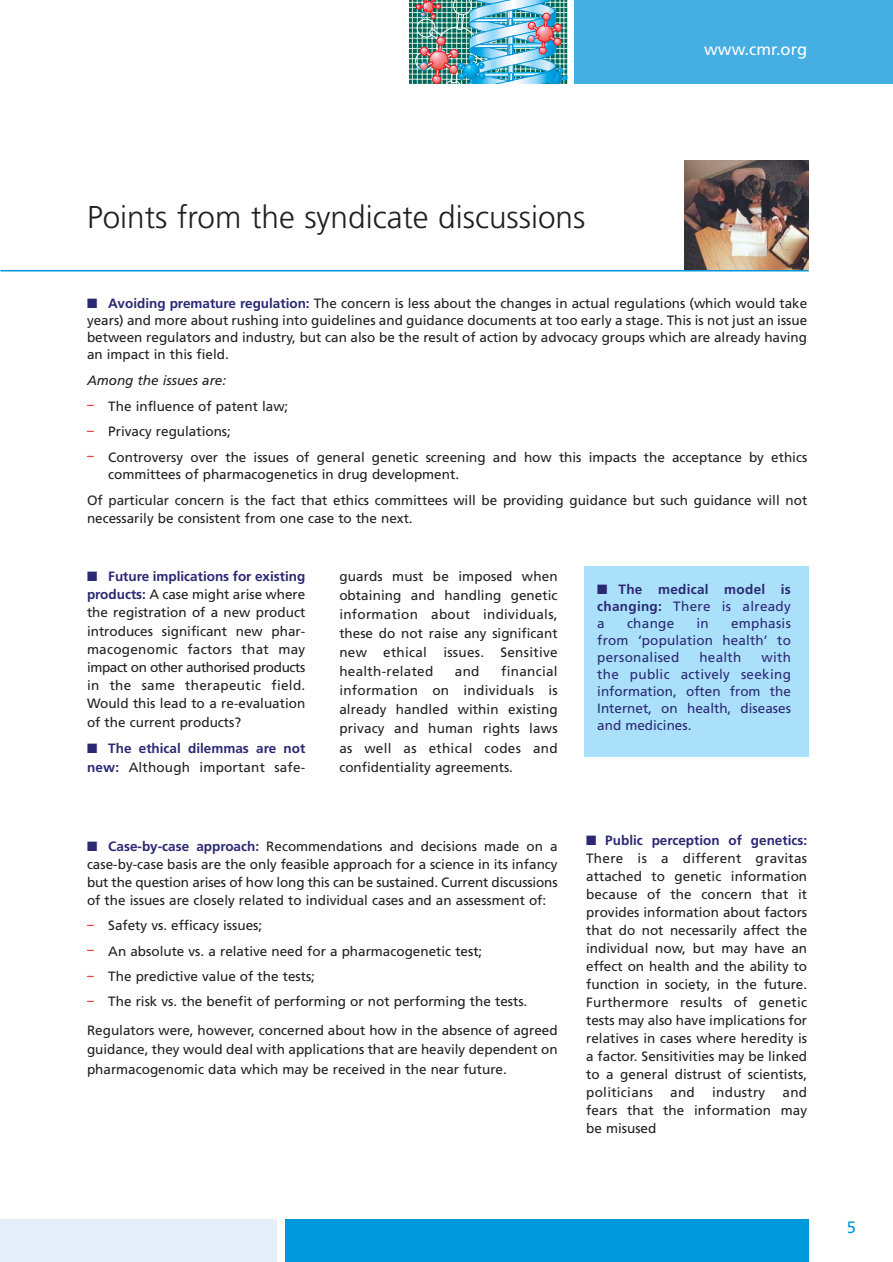
<style>
.page{position:relative;width:893px;height:1262px;background:#fff}
.page>*{position:absolute;margin:0;border:0;box-sizing:border-box;transform-origin:0 0}
.t1{font:300 31.5px "Frutiger";color:#231f20}
.t2{font:16.5px "Frutiger";color:#fff}
.t3{font:16.5px "Frutiger";color:#0098da}
.t4{font:13.5px/18px "Frutiger";color:#231f20;text-align:justify}
.t5{font:13.5px/17px "Frutiger";letter-spacing:.01em;color:#2c2974;text-align:justify}
.t6{font:700 13.5px/17px "Frutiger";color:#2c2974}
.t7{font:italic 13.5px "Frutiger";color:#231f20}
.t8{font:13.5px "Frutiger";letter-spacing:.02em;color:#231f20}
.s1{color:#2c2974}
.s2{font-weight:700;color:#2c2974}
.s3{color:#ed1c24}
.s4{font-weight:400;color:#231f20}
.s5{font-weight:400}
</style>
<div class="page">
<img style="left:410px;top:0;width:157px;height:84px">
<div style="left:584px;top:566px;width:224px;height:190px;background:#aae0fa"></div>
<img style="left:684px;top:160px;width:124px;height:110px">
<div style="left:574px;top:0;width:318px;height:84px;background:#45aee3"></div>
<div style="left:285px;top:1219px;width:523px;height:43px;background:#0098da"></div>
<div style="left:0;top:1219px;width:277px;height:43px;background:#e4effa"></div>
<hr style="left:0;top:270px;width:808px;height:1px;background:#0098da">
<p class="t2" style="left:704px;top:43px;width:104px">www.cmr.org</p>
<h1 class="t1" style="left:87px;top:204px;width:500px">Points from the syndicate discussions</h1>
<p class="t4" style="left:87px;top:296px;width:721px;line-height:17px"><span class="s1">■</span> <span class="s2">Avoiding premature regulation:</span> The concern is less about the changes in actual regulations (which would take years) and more about rushing into guidelines and guidance documents at too early a stage. This is not just an issue between regulators and industry, but can also be the result of action by advocacy groups which are already having an impact in this field.</p>
<p class="t7" style="left:87px;top:375px;width:141px">Among the issues are:</p>
<p class="t4" style="left:87px;top:398px;width:203px"><span class="s3">–</span> The influence of patent law;</p>
<p class="t4" style="left:87px;top:423px;width:145px"><span class="s3">–</span> Privacy regulations;</p>
<p class="t4" style="left:108px;top:449px;width:700px;line-height:17px;text-indent:-21px"><span class="s3">–</span> Controversy over the issues of general genetic screening and how this impacts the acceptance by ethics committees of pharmacogenetics in drug development.</p>
<p class="t4" style="left:87px;top:492px;width:721px">Of particular concern is the fact that ethics committees will be providing guidance but such guidance will not necessarily be consistent from one case to the next.</p>
<p class="t4" style="left:87px;top:568px;width:220px"><span class="s1">■</span> <span class="s2">Future implications for existing products:</span> A case might arise where the registration of a new product introduces significant new phar&shy;macogenomic factors that may impact on other authorised products in the same therapeutic field.<br>Would this lead to a re-evaluation of the current products?</p>
<p class="t6" style="left:87px;top:740px;width:220px;line-height:18.1px">■ The ethical dilemmas are not new: <span class="s4">Although important safe-</span></p>
<p class="t4" style="left:339px;top:568px;width:220px;line-height:19px">guards must be imposed when obtaining and handling genetic information about individuals, these do not raise any significant new ethical issues. Sensitive health-related</p>
<p class="t4" style="left:339px;top:663px;width:220px;line-height:19px;text-indent:162px">financial information on individuals is already handled within existing privacy and human rights laws as well as ethical codes and confidentiality agreements.</p>
<p class="t4" style="left:455px;top:663px;width:26px">and</p>
<p class="t4" style="left:87px;top:838px;width:472px"><span class="s1">■</span> <span class="s2">Case-by-case approach:</span> Recommendations and decisions made on a case-by-case basis are the only feasible approach for a science in its infancy but the question arises of how long this can be sustained. Current discussions of the issues are closely related to individual cases and an assessment of:</p>
<p class="t4" style="left:87px;top:917px;width:177px"><span class="s3">–</span> Safety vs. efficacy issues;</p>
<p class="t4" style="left:87px;top:943px;width:397px"><span class="s3">–</span> An absolute vs. a relative need for a pharmacogenetic test;</p>
<p class="t4" style="left:87px;top:968px;width:229px"><span class="s3">–</span> The predictive value of the tests;</p>
<p class="t4" style="left:87px;top:988px;width:472px;line-height:28px"><span class="s3">–</span> The risk vs. the benefit of performing or not performing the tests.<br>Regulators were, however, concerned about how in the absence of agreed</p>
<p class="t4" style="left:87px;top:1040px;width:472px;line-height:19.5px">guidance, they would deal with applications that are heavily dependent on pharmacogenomic data which may be received in the near future.</p>
<p class="t6" style="left:597px;top:582px;width:195px;text-align:justify">■ The medical model is changing: <span class="s5">There is already a</span></p>
<p class="t5" style="left:597px;top:616px;width:195px;text-indent:134px">emphasis from ‘population health’ to personalised</p>
<p class="t5" style="left:627px;top:616px;width:49px">change</p>
<p class="t5" style="left:696px;top:616px;width:14px">in</p>
<p class="t5" style="left:597px;top:650px;width:195px;text-indent:164px">with the public actively seeking information, often from the Internet, on health, diseases and medicines.</p>
<p class="t5" style="left:699px;top:650px;width:44px">health</p>
<p class="t4" style="left:586px;top:832px;width:222px"><span class="s1">■</span> <span class="s2">Public perception of genetics:<br></span>There is a different gravitas attached to genetic information because of the concern that it provides information about factors that do not necessarily affect the individual now, but may have an effect on health and the ability to function in society, in the future.<br>Furthermore results of genetic tests may also have implications for relatives in cases where heredity is a factor. Sensitivities may be linked to a general distrust of scientists, politicians</p>
<p class="t4" style="left:586px;top:1084px;width:222px;text-indent:196px">and fears that the information may be misused</p>
<p class="t4" style="left:670px;top:1084px;width:26px">and</p>
<p class="t8" style="left:712px;top:1087px;width:55px">industry</p>
<p class="t3" style="left:846px;top:1220px;width:11px">5</p>
</div>
